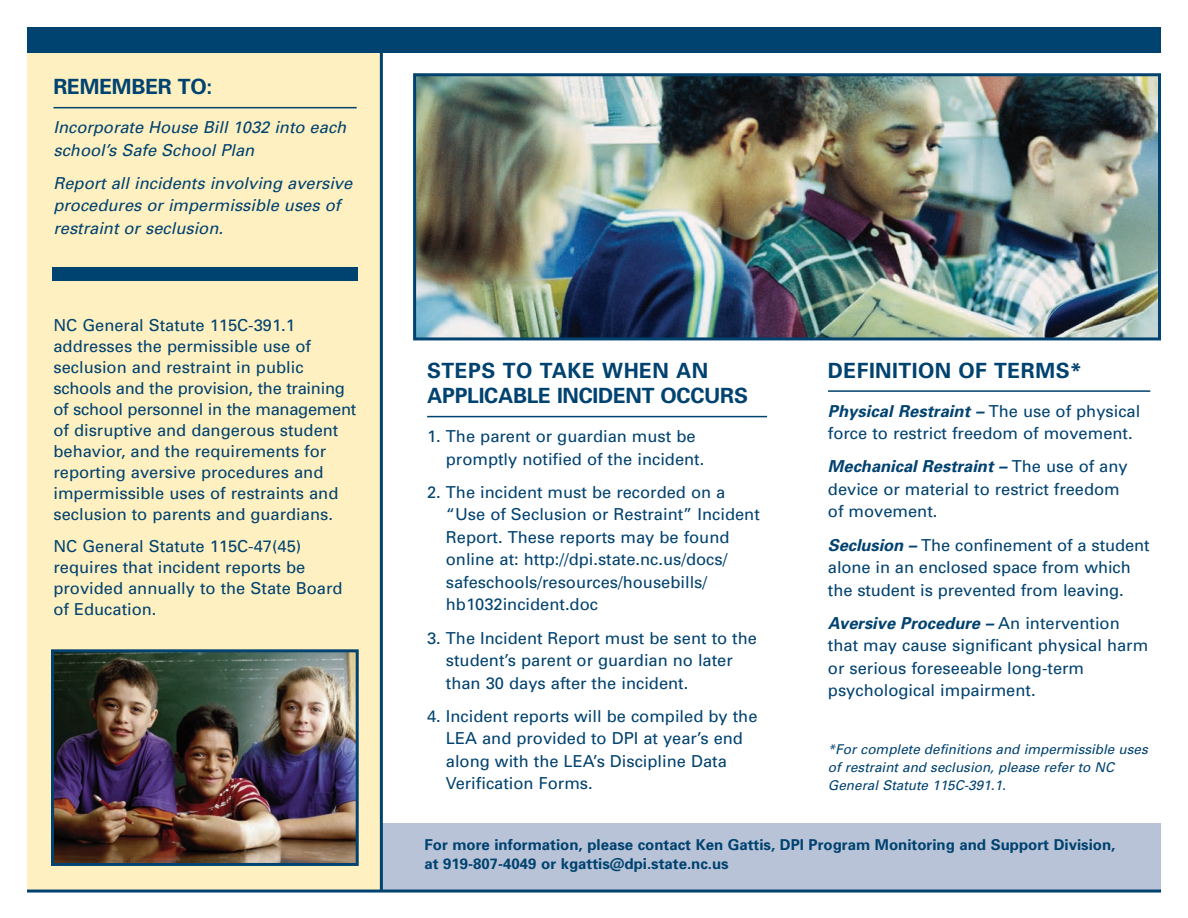
<style>
.page{position:relative;width:1188px;height:918px;background:#fff}
.page>*{position:absolute;margin:0;border:0;box-sizing:border-box;transform-origin:0 0}
.t1{font:700 21px/25.5px "Univers";letter-spacing:-.01em;color:#004270}
.t2{font:700 21px "Univers";letter-spacing:.02em;color:#004270}
.t3{font:16.5px/22.5px "Univers";color:#004270}
.t4{font:italic 16.5px/22.5px "Univers";color:#004270}
.t5{font:700 15px/19.5px "Univers";color:#004270}
.t6{font:italic 13.5px/18px "Univers";color:#004270}
.s1{font-weight:700;font-style:italic}
</style>
<div class="page">
<div style="left:335px;top:823px;width:826px;height:68px;background:#b8c3d7"></div>
<img style="left:417px;top:77px;width:740px;height:259px">
<div style="left:413px;top:73px;width:748px;height:267px;border:3px solid #004270"></div>
<div style="left:27px;top:40px;width:354px;height:851px;background:#fef0c0"></div>
<hr style="left:53px;top:107px;width:304px;height:1px;background:#004270">
<div style="left:27px;top:27px;width:1134px;height:25px;background:#004270"></div>
<hr style="left:27px;top:890px;width:1134px;height:3px;background:#004270">
<img style="left:55px;top:653px;width:300px;height:209px">
<div style="left:51px;top:649px;width:308px;height:217px;border:3px solid #004270"></div>
<hr style="left:828px;top:390px;width:322px;height:2px;background:#004270">
<div style="left:52px;top:268px;width:306px;height:13px;background:#004270"></div>
<hr style="left:427px;top:416px;width:340px;height:1px;background:#004270">
<hr style="left:380px;top:39px;width:3px;height:852px;background:#004270">
<p class="t1" style="left:53px;top:76px;width:161px">REMEMBER TO:</p>
<p class="t4" style="left:53px;top:117px;width:294px">Incorporate House Bill 1032 into each school’s Safe School Plan</p>
<p class="t4" style="left:53px;top:173px;width:300px">Report all incidents involving aversive procedures or impermissible uses of restraint or seclusion.</p>
<p class="t3" style="left:53px;top:316px;width:305px;line-height:21px">NC General Statute 115C-391.1 addresses the permissible use of seclusion and restraint in public schools and the provision, the training of school personnel in the management of disruptive and dangerous student behavior, and the requirements for reporting aversive procedures and impermissible uses of restraints and seclusion to parents and guardians.</p>
<p class="t3" style="left:53px;top:537px;width:291px;line-height:21px">NC General Statute 115C-47(45) requires that incident reports be provided annually to the State Board of Education.</p>
<p class="t1" style="left:427px;top:360px;width:322px">STEPS TO TAKE WHEN AN<br>APPLICABLE INCIDENT OCCURS</p>
<p class="t3" style="left:446px;top:426px;width:260px;text-indent:-19px">1. The parent or guardian must be promptly notified of the incident.</p>
<p class="t3" style="left:446px;top:482px;width:315px;text-indent:-19px">2. The incident must be recorded on a “Use of Seclusion or Restraint” Incident Report. These reports may be found online at: http://dpi.state.nc.us/docs/ safeschools/resources/housebills/ hb1032incident.doc</p>
<p class="t3" style="left:446px;top:628px;width:313px;text-indent:-19px">3. The Incident Report must be sent to the student’s parent or guardian no later than 30 days after the incident.</p>
<p class="t3" style="left:446px;top:706px;width:313px;text-indent:-19px">4. Incident reports will be compiled by the LEA and provided to DPI at year’s end along with the LEA’s Discipline Data Verification Forms.</p>
<p class="t2" style="left:828px;top:363px;width:255px">DEFINITION OF TERMS*</p>
<p class="t3" style="left:828px;top:401px;width:314px"><span class="s1">Physical Restraint –</span> The use of physical force to restrict freedom of movement.</p>
<p class="t3" style="left:828px;top:457px;width:301px"><span class="s1">Mechanical Restraint –</span> The use of any device or material to restrict freedom of movement.</p>
<p class="t3" style="left:828px;top:535px;width:323px"><span class="s1">Seclusion –</span> The confinement of a student alone in an enclosed space from which the student is prevented from leaving.</p>
<p class="t3" style="left:828px;top:613px;width:322px"><span class="s1">Aversive Procedure –</span> An intervention that may cause significant physical harm or serious foreseeable long-term psychological impairment.</p>
<p class="t6" style="left:828px;top:741px;width:321px">*For complete definitions and impermissible uses of restraint and seclusion, please refer to NC<br>General Statute 115C-391.1.</p>
<p class="t5" style="left:424px;top:836px;width:692px">For more information, please contact Ken Gattis, DPI Program Monitoring and Support Division, at 919-807-4049 or kgattis@dpi.state.nc.us</p>
</div>
